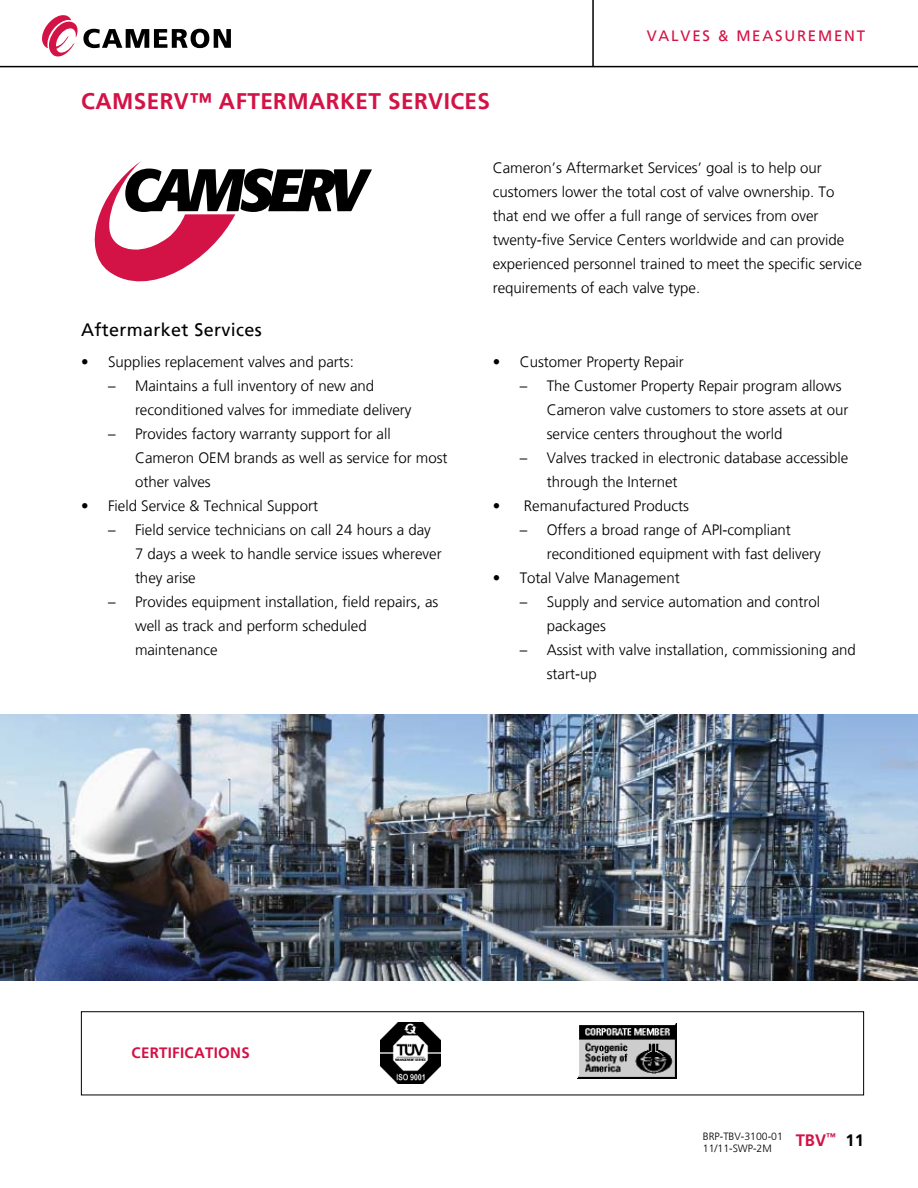
<style>
.page{position:relative;width:918px;height:1188px;background:#fff}
.page>*{position:absolute;margin:0;border:0;box-sizing:border-box;transform-origin:0 0}
.t1{font:700 22.5px "Frutiger";letter-spacing:.02em;color:#d31245}
.t2{font:18px "Frutiger Roman";letter-spacing:.02em;color:#000}
.t3{font:700 16.5px "Frutiger";color:#d31245}
.t4{font:300 15px/24px "Frutiger";color:#000}
.t5{font:15px "Frutiger Roman";letter-spacing:.12em;color:#d31245}
.t6{font:700 15px "Frutiger";letter-spacing:.02em;color:#d31245}
.t7{font:300 10.5px/12.6px "Frutiger";color:#000}
.s1{color:#000}
</style>
<div class="page">
<hr style="left:0;top:66px;width:918px;height:1px;background:#000">
<hr style="left:592px;top:0;width:2px;height:67px;background:#000">
<svg style="left:42px;top:15px;width:189px;height:42px"></svg>
<svg style="left:94px;top:161px;width:278px;height:121px"></svg>
<img style="left:0;top:715px;width:918px;height:265px">
<div style="left:81px;top:1011px;width:783px;height:84px;border:1px solid #000"></div>
<img style="left:578px;top:1023px;width:98px;height:55px">
<img style="left:380px;top:1022px;width:61px;height:61px">
<h1 class="t1" style="left:81px;top:88px;width:410px">CAMSERV™ AFTERMARKET SERVICES</h1>
<p class="t5" style="left:647px;top:27px;width:220px">VALVES &amp; MEASUREMENT</p>
<p class="t2" style="left:81px;top:319px;width:182px">Aftermarket Services</p>
<p class="t4" style="left:81px;top:350px;width:274px">• Supplies replacement valves and parts:</p>
<p class="t4" style="left:135px;top:374px;width:278px;text-indent:-27px">– Maintains a full inventory of new and reconditioned valves for immediate delivery</p>
<p class="t4" style="left:135px;top:422px;width:314px;text-indent:-27px">– Provides factory warranty support for all<br>Cameron OEM brands as well as service for most other valves</p>
<p class="t4" style="left:81px;top:494px;width:238px">• Field Service &amp; Technical Support</p>
<p class="t4" style="left:135px;top:518px;width:308px;text-indent:-27px">– Field service technicians on call 24 hours a day<br>7 days a week to handle service issues wherever they arise</p>
<p class="t4" style="left:135px;top:590px;width:305px;text-indent:-27px">– Provides equipment installation, field repairs, as well as track and perform scheduled maintenance</p>
<p class="t4" style="left:493px;top:155px;width:371px">Cameron’s Aftermarket Services’ goal is to help our customers lower the total cost of valve ownership. To that end we offer a full range of services from over twenty-five Service Centers worldwide and can provide experienced personnel trained to meet the specific service requirements of each valve type.</p>
<p class="t4" style="left:493px;top:350px;width:193px">• Customer Property Repair</p>
<p class="t4" style="left:547px;top:374px;width:303px;text-indent:-27px">– The Customer Property Repair program allows<br>Cameron valve customers to store assets at our service centers throughout the world</p>
<p class="t4" style="left:547px;top:446px;width:303px;text-indent:-27px">– Valves tracked in electronic database accessible through the Internet</p>
<p class="t4" style="left:493px;top:494px;width:198px">• Remanufactured Products</p>
<p class="t4" style="left:547px;top:518px;width:276px;text-indent:-27px">– Offers a broad range of API-compliant reconditioned equipment with fast delivery</p>
<p class="t4" style="left:493px;top:566px;width:189px">• Total Valve Management</p>
<p class="t4" style="left:547px;top:590px;width:275px;text-indent:-27px">– Supply and service automation and control packages</p>
<p class="t4" style="left:520px;top:638px;width:19px">– A</p>
<p class="t4" style="left:547px;top:638px;width:311px;text-indent:10px">ssist with valve installation, commissioning and start-up</p>
<p class="t6" style="left:132px;top:1044px;width:120px">CERTIFICATIONS</p>
<p class="t7" style="left:703px;top:1130px;width:81px">BRP-TBV-3100-01<br>11/11-SWP-2M</p>
<p class="t3" style="left:796px;top:1130px;width:70px">TBV<sup>™</sup> <span class="s1">11</span></p>
</div>
